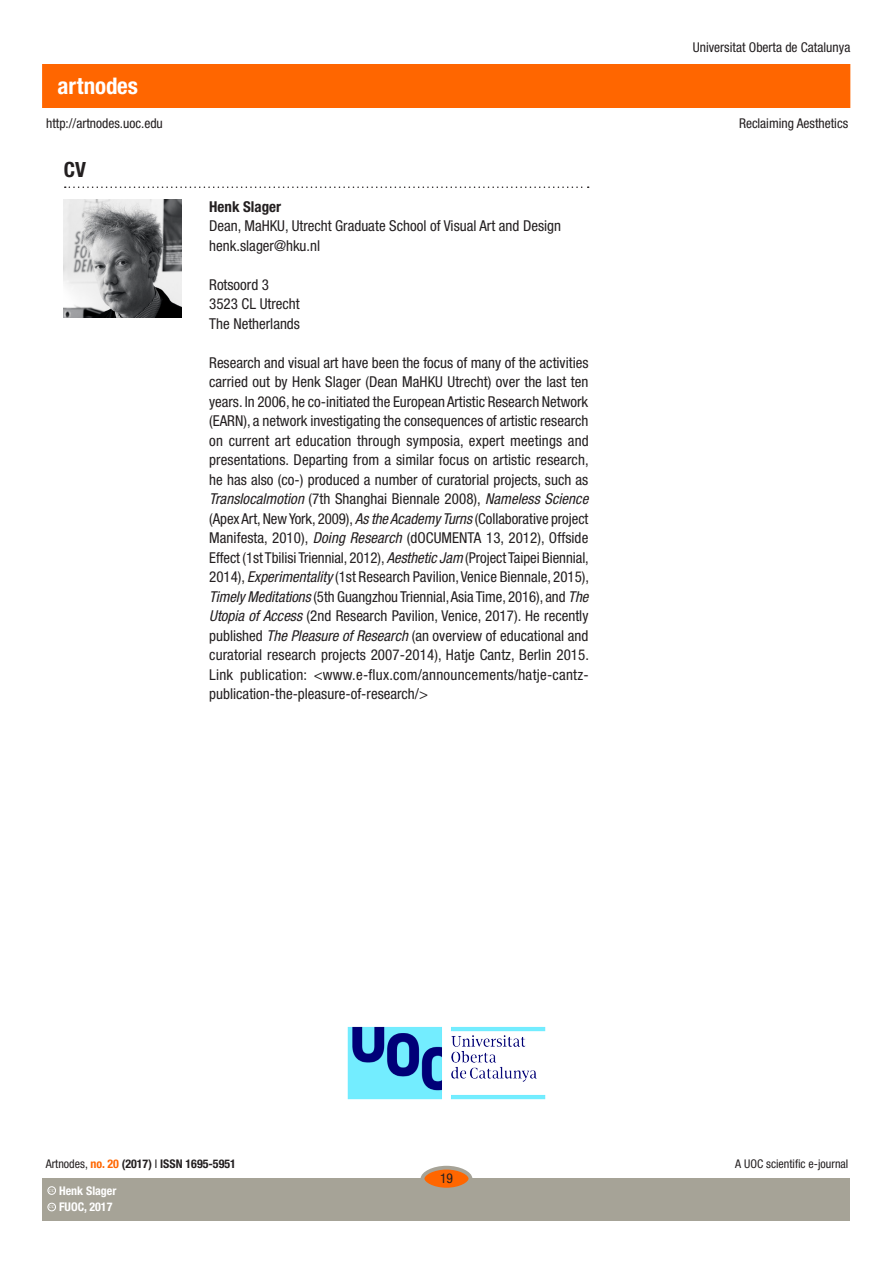
<style>
.page{position:relative;width:893px;height:1263px;background:#fff}
.page>*{position:absolute;margin:0;border:0;box-sizing:border-box;transform-origin:0 0}
.t1{font:700 condensed 22.95px "Helvetica Neue LT Std";color:#fff}
.t2{font:700 condensed 21px "Helvetica Neue LT Std";color:#231f20}
.text_general_primerp{font:condensed 15px/19.5px "Helvetica Neue LT Std";color:#231f20}
.text_general{font:700 condensed 15px "Helvetica Neue LT Std";color:#231f20}
.t3{font:condensed 13.5px "Helvetica Neue LT Std";color:#231f20}
.t4{font:700 condensed 12px "Helvetica Neue LT Std";color:#231f20}
.t5{font:condensed 12px "Helvetica Neue LT Std";color:#231f20}
.t6{font:700 condensed 12px "Helvetica Neue LT Std";color:#fff}
.t7{font:600 3.9px "Adobe Caslon Pro";color:#fff}
.s1{font-style:italic}
.s2{font-weight:400}
.s3{color:#f60}
</style>
<div class="page">
<img style="left:347px;top:1026px;width:199px;height:74px">
<div style="left:43px;top:65px;width:807px;height:42px;background:#f60"></div>
<div style="left:43px;top:1178px;width:807px;height:42px;background:#a6a397"></div>
<div style="left:422px;top:1168px;width:48px;height:21px;background:#f60;border-radius:50%"></div>
<div style="left:421px;top:1166px;width:51px;height:25px;border:4px solid #a6a397;border-radius:50%"></div>
<div style="left:48px;top:1203px;width:8px;height:8px;border:1px solid #fff;border-radius:50%"></div>
<div style="left:48px;top:1186px;width:8px;height:8px;border:1px solid #fff;border-radius:50%"></div>
<img style="left:64px;top:199px;width:118px;height:118px">
<svg style="left:65px;top:186px;width:524px;height:2px"></svg>
<p class="t1" style="left:58px;top:72px;width:82px">artnodes</p>
<p class="t3" style="left:46px;top:115px;width:118px">http://artnodes.uoc.edu</p>
<p class="t2" style="left:64px;top:156px;width:24px">CV</p>
<p class="text_general" style="left:209px;top:197px;width:73px">Henk Slager</p>
<p class="text_general_primerp" style="left:209px;top:216px;width:353px">Dean, MaHKU, Utrecht Graduate School of Visual Art and Design</p>
<p class="text_general_primerp" style="left:209px;top:236px;width:112px">henk.slager@hku.nl</p>
<p class="text_general_primerp" style="left:209px;top:275px;width:92px">Rotsoord 3<br>3523 CL Utrecht<br>The Netherlands</p>
<p class="text_general_primerp" style="left:209px;top:353px;width:381px;text-align:justify">Research and visual art have been the focus of many of the activities carried out by Henk Slager (Dean MaHKU Utrecht) over the last ten years. In 2006, he co-initiated the European Artistic Research Network (EARN), a network investigating the consequences of artistic research on current art education through symposia, expert meetings and presentations. Departing from a similar focus on artistic research, he has also (co-) produced a number of curatorial projects, such as <span class="s1">Translocalmotion</span> (7th Shanghai Biennale 2008), <span class="s1">Nameless Science </span>(Apex Art, New York, 2009), <span class="s1">As the Academy Turns</span> (Collaborative project Manifesta, 2010), <span class="s1">Doing Research</span> (dOCUMENTA 13, 2012), Offside Effect (1st Tbilisi Triennial, 2012), <span class="s1">Aesthetic Jam</span> (Project Taipei Biennial, 2014), <span class="s1">Experimentality</span> (1st Research Pavilion, Venice Biennale, 2015), <span class="s1">Timely Meditations</span> (5th Guangzhou Triennial, Asia Time, 2016), and <span class="s1">The Utopia of Access</span> (2nd Research Pavilion, Venice, 2017). He recently published <span class="s1">The Pleasure of Research</span> (an overview of educational and curatorial research projects 2007-2014), Hatje Cantz, Berlin 2015.<br>Link publication: &lt;www.e-flux.com/announcements/hatje-cantz&shy;publication-the-pleasure-of-research/&gt;</p>
<p class="t3" style="left:693px;top:40px;width:159px">Universitat Oberta de Catalunya</p>
<p class="t3" style="left:739px;top:115px;width:111px">Reclaiming Aesthetics</p>
<p class="t4" style="left:46px;top:1157px;width:192px"><span class="s2">Artnodes,</span> <span class="s3">no. 20</span> (2017) <span class="s2">I</span> ISSN 1695-5951</p>
<p class="t7" style="left:49px;top:1205px;width:7px">CC</p>
<p class="t6" style="left:59px;top:1200px;width:55px">FUOC, 2017</p>
<p class="t6" style="left:59px;top:1183px;width:59px">Henk Slager</p>
<p class="t7" style="left:49px;top:1188px;width:7px">CC</p>
<p class="t3" style="left:440px;top:1171px;width:14px">19</p>
<p class="t5" style="left:735px;top:1157px;width:115px">A UOC scientific e-journal</p>
</div>
